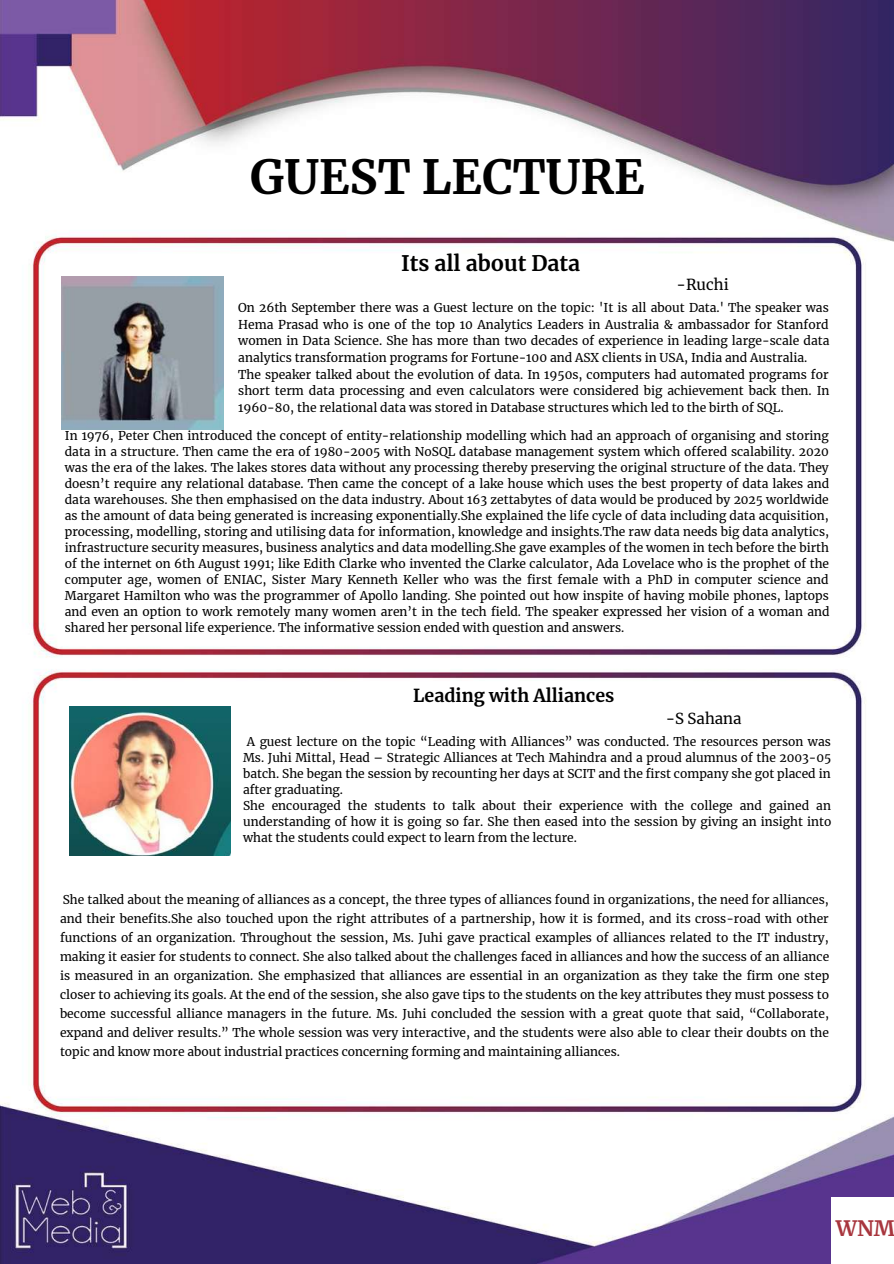
<style>
.page{position:relative;width:894px;height:1264px;background:#fff}
.page>*{position:absolute;margin:0;border:0;box-sizing:border-box;transform-origin:0 0}
.t1{font:700 46.5px "Merriweather";color:#000}
.t2{font:700 21.15px "Merriweather";color:#000}
.t3{font:700 21px "Merriweather";color:#a8363e}
.t4{font:700 17.7px "Merriweather";color:#000}
.t5{font:15px "Merriweather";color:#000}
.t6{font:12px/16px "Merriweather";color:#000}
</style>
<div class="page">
<img style="left:0;top:0;width:893px;height:1263px">
<img style="left:62px;top:276px;width:161px;height:153px">
<img style="left:69px;top:706px;width:161px;height:149px">
<div style="left:831px;top:1197px;width:62px;height:66px;background:#fff"></div>
<h1 class="t1" style="left:250px;top:149px;width:396px">GUEST LECTURE</h1>
<h2 class="t2" style="left:401px;top:250px;width:180px">Its all about Data</h2>
<p class="t6" style="left:238px;top:300px;width:592px;line-height:16.5px">On 26th September there was a Guest lecture on the topic: 'It is all about Data.' The speaker was Hema Prasad who is one of the top 10 Analytics Leaders in Australia &amp; ambassador for Stanford women in Data Science. She has more than two decades of experience in leading large-scale data analytics transformation programs for Fortune-100 and ASX clients in USA, India and Australia.<br>The speaker talked about the evolution of data. In 1950s, computers had automated programs for short term data processing and even calculators were considered big achievement back then. In 1960-80, the relational data was stored in Database structures which led to the birth of SQL.</p>
<p class="t6" style="left:65px;top:428px;width:766px;text-align:justify">In 1976, Peter Chen introduced the concept of entity-relationship modelling which had an approach of organising and storing data in a structure. Then came the era of 1980-2005 with NoSQL database management system which offered scalability. 2020 was the era of the lakes. The lakes stores data without any processing thereby preserving the original structure of the data. They doesn’t require any relational database. Then came the concept of a lake house which uses the best property of data lakes and data warehouses. She then emphasised on the data industry. About 163 zettabytes of data would be produced by 2025 worldwide as the amount of data being generated is increasing exponentially.She explained the life cycle of data including data acquisition, processing, modelling, storing and utilising data for information, knowledge and insights.The raw data needs big data analytics, infrastructure security measures, business analytics and data modelling.She gave examples of the women in tech before the birth of the internet on 6th August 1991; like Edith Clarke who invented the Clarke calculator, Ada Lovelace who is the prophet of the computer age, women of ENIAC, Sister Mary Kenneth Keller who was the first female with a PhD in computer science and Margaret Hamilton who was the programmer of Apollo landing. She pointed out how inspite of having mobile phones, laptops and even an option to work remotely many women aren’t in the tech field. The speaker expressed her vision of a woman and shared her personal life experience. The informative session ended with question and answers.</p>
<p class="t5" style="left:676px;top:275px;width:54px">-Ruchi</p>
<h3 class="t4" style="left:413px;top:684px;width:203px">Leading with Alliances</h3>
<p class="t6" style="left:243px;top:733px;width:589px;text-indent:4px">A guest lecture on the topic “Leading with Alliances” was conducted. The resources person was Ms. Juhi Mittal, Head – Strategic Alliances at Tech Mahindra and a proud alumnus of the 2003-05 batch. She began the session by recounting her days at SCIT and the first company she got placed in after graduating.<br>She encouraged the students to talk about their experience with the college and gained an understanding of how it is going so far. She then eased into the session by giving an insight into what the students could expect to learn from the lecture.</p>
<p class="t5" style="left:665px;top:709px;width:77px">-S Sahana</p>
<p class="t6" style="left:60px;top:890px;width:770px;line-height:19px;text-align:justify">She talked about the meaning of alliances as a concept, the three types of alliances found in organizations, the need for alliances, and their benefits.She also touched upon the right attributes of a partnership, how it is formed, and its cross-road with other functions of an organization. Throughout the session, Ms. Juhi gave practical examples of alliances related to the IT industry, making it easier for students to connect. She also talked about the challenges faced in alliances and how the success of an alliance is measured in an organization. She emphasized that alliances are essential in an organization as they take the firm one step closer to achieving its goals. At the end of the session, she also gave tips to the students on the key attributes they must possess to become successful alliance managers in the future. Ms. Juhi concluded the session with a great quote that said, “Collaborate, expand and deliver results.” The whole session was very interactive, and the students were also able to clear their doubts on the topic and know more about industrial practices concerning forming and maintaining alliances.</p>
<h3 class="t3" style="left:835px;top:1215px;width:61px">WNM</h3>
</div>
